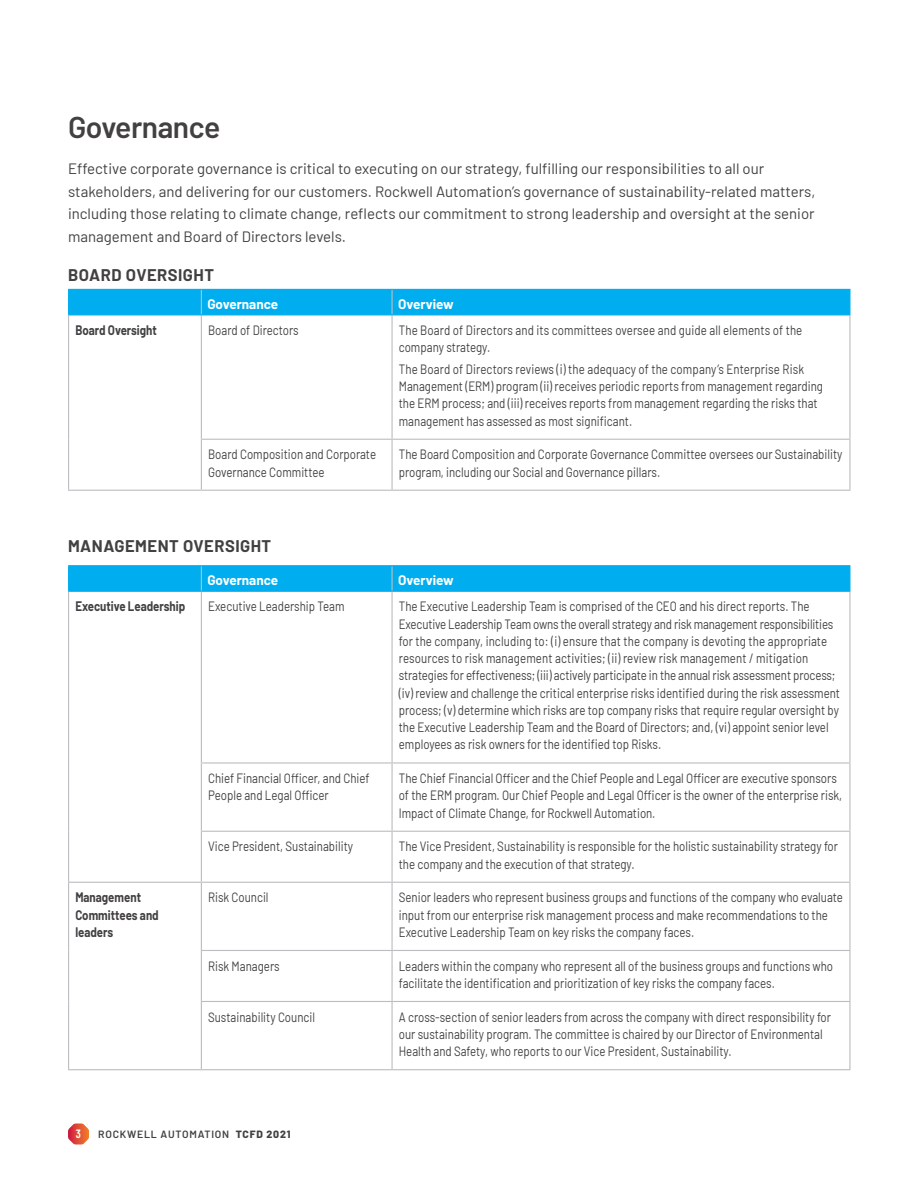
<style>
.page{position:relative;width:918px;height:1188px;background:#fff}
.page>*{position:absolute;margin:0;border:0;box-sizing:border-box;transform-origin:0 0}
.t1{font:600 30px "Barlow";letter-spacing:-.015em;color:#424041}
.t2{font:700 16.5px "Barlow";letter-spacing:.03em;color:#424041}
.t3{font:15px/22.5px "Barlow";color:#424041}
.t4{font:13.5px/17.2px "Barlow";color:#424041;scale:.85 1}
.t5{font:700 13.5px/17.2px "Barlow";color:#424041;scale:.85 1}
.t6{font:700 13.5px "Barlow";color:#fff}
.t7{font:600 12px "Barlow Condensed";color:#fff}
.t8{font:600 10.5px "Barlow";letter-spacing:.075em;color:#424041}
.s1{font-weight:800}
</style>
<div class="page">
<svg style="left:68px;top:1124px;width:21px;height:20px"></svg>
<hr style="left:68px;top:315px;width:1px;height:124px;background:#bcbdc0">
<hr style="left:201px;top:315px;width:1px;height:124px;background:#bcbdc0">
<hr style="left:392px;top:315px;width:1px;height:124px;background:#bcbdc0">
<hr style="left:849px;top:315px;width:1px;height:124px;background:#bcbdc0">
<hr style="left:68px;top:439px;width:1px;height:51px;background:#bcbdc0">
<hr style="left:201px;top:439px;width:191px;height:1px;background:#bcbdc0">
<hr style="left:201px;top:440px;width:1px;height:50px;background:#bcbdc0">
<hr style="left:392px;top:439px;width:458px;height:1px;background:#bcbdc0">
<hr style="left:392px;top:440px;width:1px;height:50px;background:#bcbdc0">
<hr style="left:849px;top:440px;width:1px;height:50px;background:#bcbdc0">
<hr style="left:68px;top:490px;width:133px;height:1px;background:#bcbdc0">
<hr style="left:201px;top:490px;width:191px;height:1px;background:#bcbdc0">
<hr style="left:392px;top:490px;width:458px;height:1px;background:#bcbdc0">
<div style="left:68px;top:289px;width:782px;height:25px;background:#00aeef"></div>
<hr style="left:68px;top:314px;width:133px;height:1px;background:#00aeef">
<hr style="left:201px;top:314px;width:191px;height:1px;background:#00aeef">
<hr style="left:392px;top:314px;width:458px;height:1px;background:#00aeef">
<hr style="left:68px;top:592px;width:1px;height:171px;background:#bcbdc0">
<hr style="left:201px;top:592px;width:1px;height:170px;background:#bcbdc0">
<hr style="left:392px;top:592px;width:1px;height:170px;background:#bcbdc0">
<hr style="left:849px;top:592px;width:1px;height:170px;background:#bcbdc0">
<hr style="left:68px;top:763px;width:1px;height:68px;background:#bcbdc0">
<hr style="left:201px;top:762px;width:191px;height:2px;background:#bcbdc0">
<hr style="left:201px;top:764px;width:1px;height:67px;background:#bcbdc0">
<hr style="left:392px;top:762px;width:458px;height:2px;background:#bcbdc0">
<hr style="left:392px;top:764px;width:1px;height:67px;background:#bcbdc0">
<hr style="left:849px;top:764px;width:1px;height:67px;background:#bcbdc0">
<hr style="left:68px;top:831px;width:1px;height:51px;background:#bcbdc0">
<hr style="left:201px;top:831px;width:191px;height:1px;background:#bcbdc0">
<hr style="left:201px;top:832px;width:1px;height:50px;background:#bcbdc0">
<hr style="left:392px;top:831px;width:458px;height:1px;background:#bcbdc0">
<hr style="left:392px;top:832px;width:1px;height:50px;background:#bcbdc0">
<hr style="left:849px;top:832px;width:1px;height:50px;background:#bcbdc0">
<hr style="left:68px;top:882px;width:133px;height:1px;background:#bcbdc0">
<hr style="left:68px;top:883px;width:1px;height:67px;background:#bcbdc0">
<hr style="left:201px;top:882px;width:191px;height:1px;background:#bcbdc0">
<hr style="left:201px;top:883px;width:1px;height:67px;background:#bcbdc0">
<hr style="left:392px;top:882px;width:458px;height:1px;background:#bcbdc0">
<hr style="left:392px;top:883px;width:1px;height:67px;background:#bcbdc0">
<hr style="left:849px;top:883px;width:1px;height:67px;background:#bcbdc0">
<hr style="left:68px;top:950px;width:1px;height:51px;background:#bcbdc0">
<hr style="left:201px;top:950px;width:191px;height:1px;background:#bcbdc0">
<hr style="left:201px;top:951px;width:1px;height:50px;background:#bcbdc0">
<hr style="left:392px;top:950px;width:458px;height:1px;background:#bcbdc0">
<hr style="left:392px;top:951px;width:1px;height:50px;background:#bcbdc0">
<hr style="left:849px;top:951px;width:1px;height:50px;background:#bcbdc0">
<hr style="left:68px;top:1001px;width:1px;height:68px;background:#bcbdc0">
<hr style="left:201px;top:1001px;width:191px;height:1px;background:#bcbdc0">
<hr style="left:201px;top:1002px;width:1px;height:67px;background:#bcbdc0">
<hr style="left:392px;top:1001px;width:458px;height:1px;background:#bcbdc0">
<hr style="left:392px;top:1002px;width:1px;height:67px;background:#bcbdc0">
<hr style="left:849px;top:1002px;width:1px;height:67px;background:#bcbdc0">
<hr style="left:68px;top:1069px;width:133px;height:1px;background:#bcbdc0">
<hr style="left:201px;top:1069px;width:191px;height:1px;background:#bcbdc0">
<hr style="left:392px;top:1069px;width:458px;height:1px;background:#bcbdc0">
<hr style="left:68px;top:565px;width:133px;height:1px;background:#00aeef">
<hr style="left:201px;top:565px;width:191px;height:1px;background:#00aeef">
<hr style="left:392px;top:565px;width:458px;height:1px;background:#00aeef">
<div style="left:68px;top:566px;width:782px;height:25px;background:#00aeef"></div>
<hr style="left:68px;top:591px;width:133px;height:1px;background:#00aeef">
<hr style="left:201px;top:591px;width:191px;height:1px;background:#00aeef">
<hr style="left:392px;top:591px;width:458px;height:1px;background:#00aeef">
<h1 class="t1" style="left:68px;top:105px;width:154px">Governance</h1>
<p class="t3" style="left:68px;top:156px;width:749px">Effective corporate governance is critical to executing on our strategy, fulfilling our responsibilities to all our stakeholders, and delivering for our customers. Rockwell Automation’s governance of sustainability-related matters, including those relating to climate change, reflects our commitment to strong leadership and oversight at the senior management and Board of Directors levels.</p>
<p class="t2" style="left:68px;top:263px;width:148px">BOARD OVERSIGHT</p>
<p class="t6" style="left:207px;top:294px;width:72px">Governance</p>
<p class="t6" style="left:398px;top:294px;width:57px">Overview</p>
<p class="t5" style="left:75px;top:321px;width:97px">Board Oversight</p>
<p class="t4" style="left:208px;top:321px;width:108px">Board of Directors</p>
<p class="t4" style="left:399px;top:321px;width:476px">The Board of Directors and its committees oversee and guide all elements of the company strategy.</p>
<p class="t4" style="left:399px;top:359px;width:501px">The Board of Directors reviews (i) the adequacy of the company’s Enterprise Risk Management (ERM) program (ii) receives periodic reports from management regarding the ERM process; and (iii) receives reports from management regarding the risks that management has assessed as most significant.</p>
<p class="t4" style="left:208px;top:445px;width:199px">Board Composition and Corporate<br>Governance Committee</p>
<p class="t4" style="left:399px;top:445px;width:524px">The Board Composition and Corporate Governance Committee oversees our Sustainability program, including our Social and Governance pillars.</p>
<p class="t2" style="left:68px;top:534px;width:205px">MANAGEMENT OVERSIGHT</p>
<p class="t6" style="left:207px;top:570px;width:72px">Governance</p>
<p class="t6" style="left:398px;top:570px;width:57px">Overview</p>
<p class="t5" style="left:75px;top:597px;width:131px">Executive Leadership</p>
<p class="t4" style="left:208px;top:597px;width:162px">Executive Leadership Team</p>
<p class="t4" style="left:399px;top:597px;width:521px">The Executive Leadership Team is comprised of the CEO and his direct reports. The Executive Leadership Team owns the overall strategy and risk management responsibilities for the company, including to: (i) ensure that the company is devoting the appropriate resources to risk management activities; (ii) review risk management / mitigation strategies for effectiveness; (iii) actively participate in the annual risk assessment process; (iv) review and challenge the critical enterprise risks identified during the risk assessment process; (v) determine which risks are top company risks that require regular oversight by the Executive Leadership Team and the Board of Directors; and, (vi) appoint senior level employees as risk owners for the identified top Risks.</p>
<p class="t4" style="left:208px;top:769px;width:192px">Chief Financial Officer, and Chief<br>People and Legal Officer</p>
<p class="t4" style="left:399px;top:769px;width:523px">The Chief Financial Officer and the Chief People and Legal Officer are executive sponsors of the ERM program. Our Chief People and Legal Officer is the owner of the enterprise risk,<br>Impact of Climate Change, for Rockwell Automation.</p>
<p class="t4" style="left:208px;top:837px;width:172px">Vice President, Sustainability</p>
<p class="t4" style="left:399px;top:837px;width:518px">The Vice President, Sustainability is responsible for the holistic sustainability strategy for the company and the execution of that strategy.</p>
<p class="t5" style="left:75px;top:888px;width:100px">Management<br>Committees and leaders</p>
<p class="t4" style="left:208px;top:888px;width:73px">Risk Council</p>
<p class="t4" style="left:399px;top:888px;width:524px">Senior leaders who represent business groups and functions of the company who evaluate input from our enterprise risk management process and make recommendations to the<br>Executive Leadership Team on key risks the company faces.</p>
<p class="t4" style="left:208px;top:956px;width:86px">Risk Managers</p>
<p class="t4" style="left:399px;top:956px;width:513px">Leaders within the company who represent all of the business groups and functions who facilitate the identification and prioritization of key risks the company faces.</p>
<p class="t4" style="left:208px;top:1007px;width:127px">Sustainability Council</p>
<p class="t4" style="left:399px;top:1007px;width:510px">A cross-section of senior leaders from across the company with direct responsibility for our sustainability program. The committee is chaired by our Director of Environmental<br>Health and Safety, who reports to our Vice President, Sustainability.</p>
<p class="t7" style="left:76px;top:1125px;width:7px">3</p>
<p class="t8" style="left:98px;top:1126px;width:194px">ROCKWELL AUTOMATION <span class="s1">TCFD 2021</span></p>
</div>
